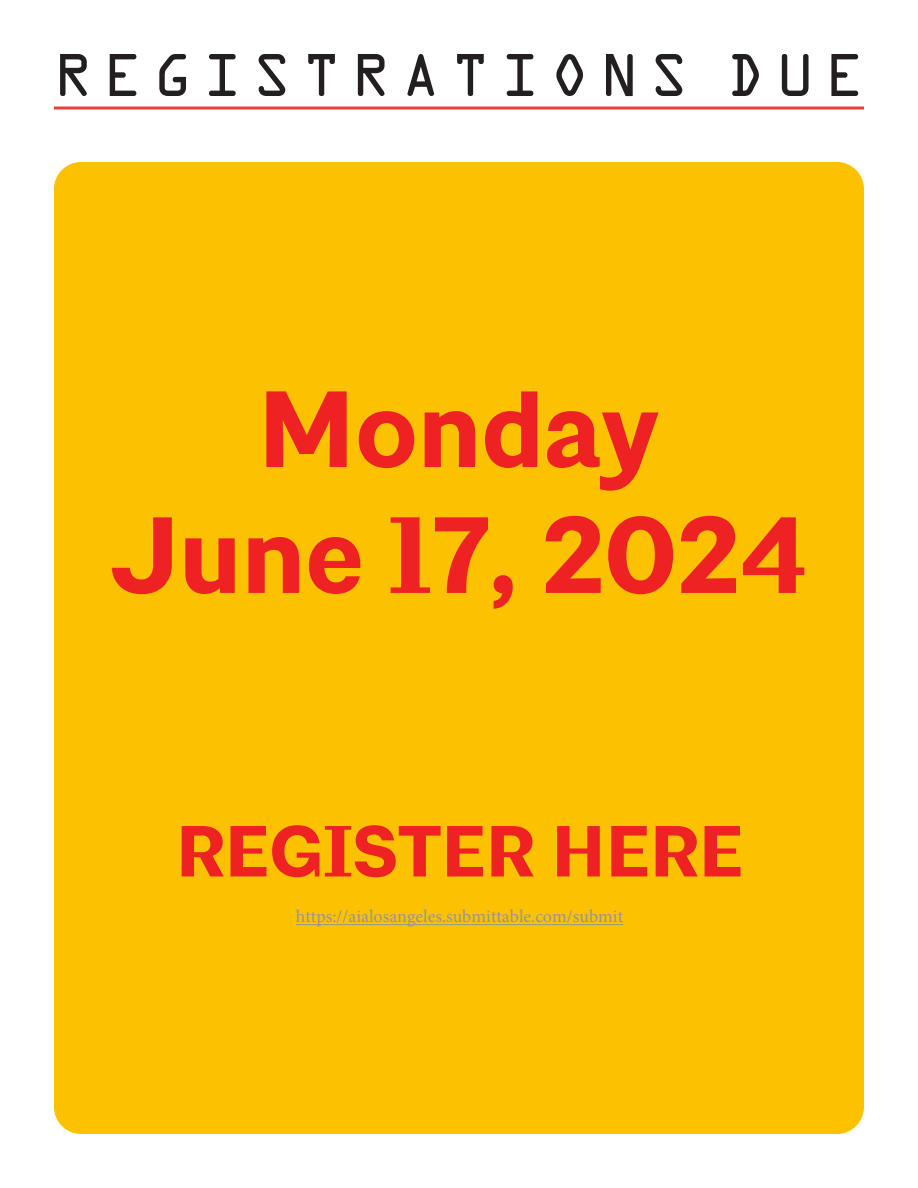
<style>
.page{position:relative;width:918px;height:1188px;background:#fff}
.page>*{position:absolute;margin:0;border:0;box-sizing:border-box;transform-origin:0 0}
.t1{font:700 108px/125.9px "Architype";color:#ee2123;text-align:center}
.t2{font:700 72px "Architype";color:#ee2123}
.t3{font:54px "OCRA Std";letter-spacing:.2em;color:#231f20}
.t4{font:18px "Minion Pro";color:#939598}
</style>
<div class="page">
<div style="left:54px;top:162px;width:810px;height:972px;background:#fcc201;border-radius:27px"></div>
<svg style="left:54px;top:106px;width:810px;height:4px;background:#f26e68"></svg>
<hr style="left:296px;top:924px;width:327px;height:1px;background:#939598">
<p class="t3" style="left:54px;top:52px;width:812px">REGISTRATIONS DUE</p>
<p class="t1" style="left:111px;top:371px;width:697px">Monday<br>June 17, 2024</p>
<p class="t2" style="left:176px;top:808px;width:569px">REGISTER HERE</p>
<p class="t4" style="left:296px;top:904px;width:329px">https://aialosangeles.submittable.com/submit</p>
</div>
